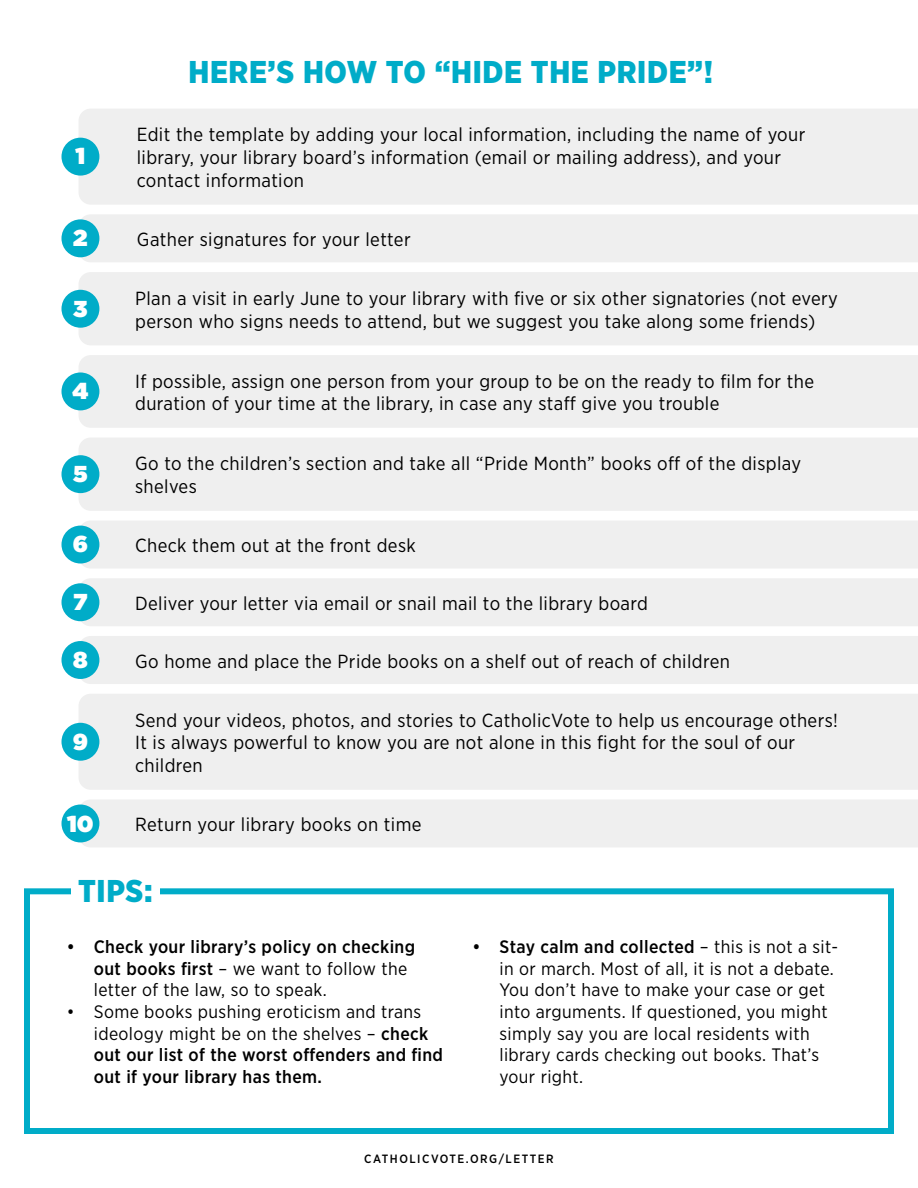
<style>
.page{position:relative;width:918px;height:1188px;background:#fff}
.page>*{position:absolute;margin:0;border:0;box-sizing:border-box;transform-origin:0 0}
.t1{font:900 31.5px "Gotham Narrow";letter-spacing:.02em;color:#00acc8}
.t2{font:900 22.95px "Gotham";color:#fff}
.t3{font:18.9px/22.8px "Gotham Narrow";letter-spacing:.02em;color:#000}
.t4{font:500 18px/21.6px "Gotham Narrow";letter-spacing:.02em;color:#000}
.t5{font:18px/21.6px "Gotham Narrow";letter-spacing:.02em;color:#000}
.t6{font:500 12px "Gotham Narrow";letter-spacing:.125em;color:#000}
.s1{font-weight:400}
.s2{font-weight:500}
</style>
<div class="page">
<div style="left:24px;top:888px;width:870px;height:246px;border:6px solid #00acc8"></div>
<div style="left:71px;top:879px;width:89px;height:21px;background:#fff"></div>
<div style="left:79px;top:109px;width:839px;height:96px;background:#efefef"></div>
<div style="left:79px;top:272px;width:839px;height:73px;background:#efefef"></div>
<div style="left:79px;top:355px;width:839px;height:73px;background:#efefef"></div>
<div style="left:79px;top:694px;width:839px;height:96px;background:#efefef"></div>
<div style="left:79px;top:438px;width:839px;height:73px;background:#efefef"></div>
<div style="left:79px;top:214px;width:839px;height:48px;background:#efefef"></div>
<div style="left:79px;top:521px;width:839px;height:47px;background:#efefef"></div>
<div style="left:79px;top:578px;width:839px;height:48px;background:#efefef"></div>
<div style="left:81px;top:636px;width:837px;height:48px;background:#efefef"></div>
<div style="left:79px;top:800px;width:839px;height:47px;background:#efefef"></div>
<div style="left:61px;top:138px;width:38px;height:38px;background:#00acc8;border-radius:50%"></div>
<div style="left:61px;top:290px;width:38px;height:38px;background:#00acc8;border-radius:50%"></div>
<div style="left:61px;top:372px;width:38px;height:38px;background:#00acc8;border-radius:50%"></div>
<div style="left:61px;top:723px;width:38px;height:38px;background:#00acc8;border-radius:50%"></div>
<div style="left:61px;top:455px;width:38px;height:38px;background:#00acc8;border-radius:50%"></div>
<div style="left:61px;top:219px;width:38px;height:38px;background:#00acc8;border-radius:50%"></div>
<div style="left:61px;top:526px;width:38px;height:38px;background:#00acc8;border-radius:50%"></div>
<div style="left:61px;top:583px;width:38px;height:38px;background:#00acc8;border-radius:50%"></div>
<div style="left:61px;top:641px;width:38px;height:38px;background:#00acc8;border-radius:50%"></div>
<div style="left:61px;top:805px;width:38px;height:37px;background:#00acc8;border-radius:50%"></div>
<p class="t2" style="left:76px;top:140px;width:11px">1</p>
<p class="t2" style="left:73px;top:222px;width:16px">2</p>
<p class="t2" style="left:73px;top:292px;width:16px">3</p>
<p class="t2" style="left:73px;top:375px;width:17px">4</p>
<p class="t2" style="left:73px;top:457px;width:16px">5</p>
<p class="t2" style="left:73px;top:528px;width:17px">6</p>
<p class="t2" style="left:73px;top:586px;width:16px">7</p>
<p class="t2" style="left:73px;top:643px;width:16px">8</p>
<p class="t2" style="left:73px;top:725px;width:17px">9</p>
<p class="t2" style="left:67px;top:807px;width:28px">10</p>
<h1 class="t1" style="left:189px;top:51px;width:526px">HERE’S HOW TO “HIDE THE PRIDE”!</h1>
<p class="t3" style="left:137px;top:123px;width:670px">Edit the template by adding your local information, including the name of your library, your library board’s information (email or mailing address), and your contact information</p>
<p class="t3" style="left:137px;top:228px;width:275px">Gather signatures for your letter</p>
<p class="t3" style="left:135px;top:287px;width:704px">Plan a visit in early June to your library with five or six other signatories (not every person who signs needs to attend, but we suggest you take along some friends)</p>
<p class="t3" style="left:135px;top:369px;width:680px">If possible, assign one person from your group to be on the ready to film for the duration of your time at the library, in case any staff give you trouble</p>
<p class="t3" style="left:135px;top:452px;width:668px">Go to the children’s section and take all “Pride Month” books off of the display shelves</p>
<p class="t3" style="left:135px;top:534px;width:282px">Check them out at the front desk</p>
<p class="t3" style="left:135px;top:591px;width:514px">Deliver your letter via email or snail mail to the library board</p>
<p class="t3" style="left:135px;top:649px;width:596px">Go home and place the Pride books on a shelf out of reach of children</p>
<p class="t3" style="left:135px;top:708px;width:704px">Send your videos, photos, and stories to CatholicVote to help us encourage others!<br>It is always powerful to know you are not alone in this fight for the soul of our children</p>
<p class="t3" style="left:135px;top:813px;width:288px">Return your library books on time</p>
<h1 class="t1" style="left:78px;top:871px;width:76px">TIPS:</h1>
<p class="t4" style="left:94px;top:936px;width:323px;text-indent:-27px">• Check your library’s policy on checking out books first <span class="s1">– we want to follow the letter of the law, so to speak.</span></p>
<p class="t4" style="left:94px;top:1001px;width:351px;text-indent:-27px"><span class="s1">• Some books pushing eroticism and trans ideology might be on the shelves –</span> check out our list of the worst offenders and find out if your library has them.</p>
<p class="t5" style="left:499px;top:936px;width:340px;text-indent:-27px"><span class="s2">• Stay calm and collected</span> – this is not a sit&shy;in or march. Most of all, it is not a debate.<br>You don’t have to make your case or get into arguments. If questioned, you might simply say you are local residents with library cards checking out books. That’s your right.</p>
<p class="t6" style="left:364px;top:1151px;width:191px">CATHOLICVOTE.ORG/LETTER</p>
</div>
